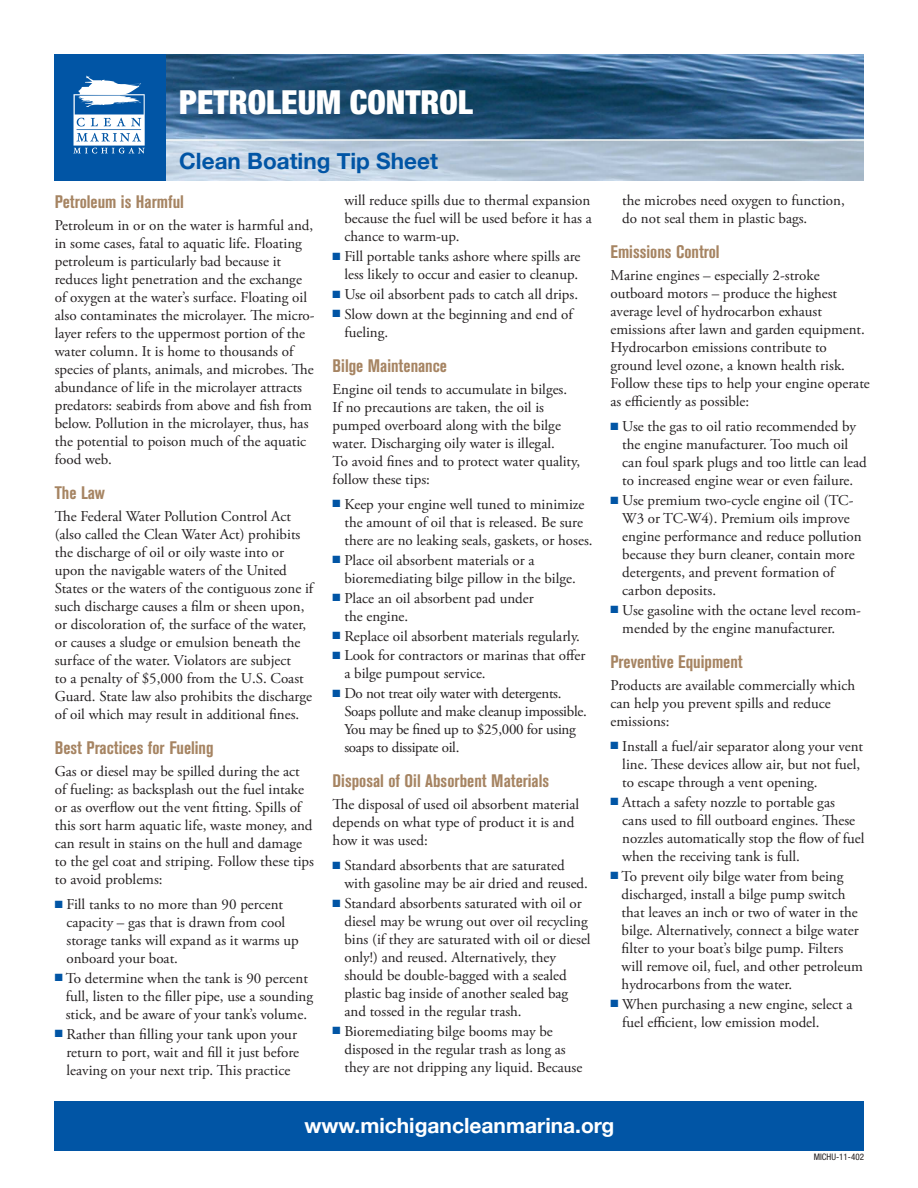
<style>
.page{position:relative;width:918px;height:1188px;background:#fff}
.page>*{position:absolute;margin:0;border:0;box-sizing:border-box;transform-origin:0 0}
.t1{font:900 condensed 33px "Helvetica Neue";color:#fff}
.t2{font:700 22.5px "Helvetica Neue";color:#0155a5}
.t3{font:700 21px "Helvetica Neue";color:#fff}
.subhead_2{font:700 condensed 18px "Akzidenz Grotesk BE";color:#a68462}
.Body_text_bullets{font:15px/18px "Adobe Garamond Pro";color:#231f20}
.Body_text{font:15px/18px "Adobe Garamond Pro";color:#231f20}
.Body_text_bullet_las{font:15px/18px "Adobe Garamond Pro";color:#231f20}
.Body_text_bullet_las-2{font:15px/18px "Adobe Garamond Pro";letter-spacing:-.02em;color:#231f20}
.t4{font:condensed 9px "Helvetica Neue";color:#231f20}
.s1{color:#0155a5}
</style>
<div class="page">
<img style="left:166px;top:55px;width:698px;height:125px">
<div style="left:54px;top:54px;width:112px;height:126px;background:#0155a5"></div>
<svg style="left:73px;top:76px;width:72px;height:78px"></svg>
<div style="left:54px;top:1101px;width:810px;height:50px;background:#0155a5"></div>
<p class="t1" style="left:179px;top:82px;width:295px">PETROLEUM CONTROL</p>
<p class="t2" style="left:179px;top:147px;width:260px">Clean Boating Tip Sheet</p>
<p class="subhead_2" style="left:55px;top:191px;width:131px">Petroleum is Harmful</p>
<p class="Body_text" style="left:55px;top:217px;width:261px">Petroleum in or on the water is harmful and, in some cases, fatal to aquatic life. Floating petroleum is particularly bad because it reduces light penetration and the exchange of oxygen at the water’s surface. Floating oil also contaminates the microlayer. The micro&shy;layer refers to the uppermost portion of the water column. It is home to thousands of species of plants, animals, and microbes. The abundance of life in the microlayer attracts predators: seabirds from above and fish from below. Pollution in the microlayer, thus, has the potential to poison much of the aquatic food web.</p>
<p class="subhead_2" style="left:55px;top:483px;width:52px">The Law</p>
<p class="Body_text" style="left:55px;top:508px;width:260px">The Federal Water Pollution Control Act (also called the Clean Water Act) prohibits the discharge of oil or oily waste into or upon the navigable waters of the United States or the waters of the contiguous zone if such discharge causes a film or sheen upon, or discoloration of, the surface of the water, or causes a sludge or emulsion beneath the surface of the water. Violators are subject<br>to a penalty of $5,000 from the U.S. Coast Guard. State law also prohibits the discharge of oil which may result in additional fines.</p>
<p class="subhead_2" style="left:55px;top:738px;width:160px">Best Practices for Fueling</p>
<p class="Body_text" style="left:55px;top:763px;width:261px">Gas or diesel may be spilled during the act of fueling: as backsplash out the fuel intake or as overflow out the vent fitting. Spills of this sort harm aquatic life, waste money, and can result in stains on the hull and damage to the gel coat and striping. Follow these tips to avoid problems:</p>
<p class="Body_text_bullets" style="left:66px;top:896px;width:234px;text-indent:-12px"><span class="s1">■</span> Fill tanks to no more than 90 percent capacity – gas that is drawn from cool storage tanks will expand as it warms up onboard your boat.</p>
<p class="Body_text_bullets" style="left:66px;top:970px;width:249px;text-indent:-11px"><span class="s1">■</span> To determine when the tank is 90 percent full, listen to the filler pipe, use a sounding stick, and be aware of your tank’s volume.</p>
<p class="Body_text_bullets" style="left:66px;top:1026px;width:234px;text-indent:-12px"><span class="s1">■</span> Rather than filling your tank upon your return to port, wait and fill it just before leaving on your next trip. This practice</p>
<p class="Body_text_bullets" style="left:344px;top:192px;width:249px;text-align:justify">will reduce spills due to thermal expansion because the fuel will be used before it has a chance to warm-up.</p>
<p class="Body_text_bullets" style="left:333px;top:248px;width:249px;text-align:right"><span class="s1">■</span> Fill portable tanks ashore where spills are less likely to occur and easier to cleanup.</p>
<p class="Body_text_bullets" style="left:333px;top:286px;width:247px"><span class="s1">■</span> Use oil absorbent pads to catch all drips.</p>
<p class="Body_text_bullet_las" style="left:344px;top:306px;width:230px;text-indent:-12px"><span class="s1">■</span> Slow down at the beginning and end of fueling.</p>
<p class="subhead_2" style="left:333px;top:356px;width:116px">Bilge Maintenance</p>
<p class="Body_text" style="left:333px;top:381px;width:249px">Engine oil tends to accumulate in bilges.<br>If no precautions are taken, the oil is pumped overboard along with the bilge water. Discharging oily water is illegal.<br>To avoid fines and to protect water quality, follow these tips:</p>
<p class="Body_text_bullets" style="left:344px;top:496px;width:250px;text-indent:-12px"><span class="s1">■</span> Keep your engine well tuned to minimize the amount of oil that is released. Be sure there are no leaking seals, gaskets, or hoses.</p>
<p class="Body_text_bullets" style="left:344px;top:552px;width:233px;text-indent:-12px"><span class="s1">■</span> Place oil absorbent materials or a bioremediating bilge pillow in the bilge.</p>
<p class="Body_text_bullets" style="left:344px;top:589px;width:191px;text-indent:-12px"><span class="s1">■</span> Place an oil absorbent pad under the engine.</p>
<p class="Body_text_bullets" style="left:333px;top:627px;width:249px"><span class="s1">■</span> Replace oil absorbent materials regularly.</p>
<p class="Body_text_bullets" style="left:344px;top:647px;width:243px;text-indent:-12px"><span class="s1">■</span> Look for contractors or marinas that offer a bilge pumpout service.</p>
<p class="Body_text_bullet_las-2" style="left:344px;top:685px;width:244px;text-indent:-12px"><span class="s1">■</span> Do not treat oily water with detergents.<br>Soaps pollute and make cleanup impossible.<br>You may be fined up to $25,000 for using soaps to dissipate oil.</p>
<p class="subhead_2" style="left:333px;top:771px;width:218px">Disposal of Oil Absorbent Materials</p>
<p class="Body_text" style="left:333px;top:796px;width:248px">The disposal of used oil absorbent material depends on what type of product it is and how it was used:</p>
<p class="Body_text_bullets" style="left:344px;top:857px;width:245px;text-indent:-12px"><span class="s1">■</span> Standard absorbents that are saturated with gasoline may be air dried and reused.</p>
<p class="Body_text_bullets" style="left:344px;top:895px;width:248px;text-indent:-12px"><span class="s1">■</span> Standard absorbents saturated with oil or diesel may be wrung out over oil recycling bins (if they are saturated with oil or diesel only!) and reused. Alternatively, they should be double-bagged with a sealed plastic bag inside of another sealed bag and tossed in the regular trash.</p>
<p class="Body_text_bullet_las" style="left:344px;top:1023px;width:239px;text-indent:-12px"><span class="s1">■</span> Bioremediating bilge booms may be disposed in the regular trash as long as they are not dripping any liquid. Because</p>
<p class="Body_text_bullet_las" style="left:622px;top:192px;width:224px">the microbes need oxygen to function, do not seal them in plastic bags.</p>
<p class="subhead_2" style="left:611px;top:242px;width:111px">Emissions Control</p>
<p class="Body_text" style="left:611px;top:267px;width:261px">Marine engines – especially 2-stroke outboard motors – produce the highest average level of hydrocarbon exhaust emissions after lawn and garden equipment.<br>Hydrocarbon emissions contribute to ground level ozone, a known health risk.<br>Follow these tips to help your engine operate as efficiently as possible:</p>
<p class="Body_text_bullets" style="left:622px;top:418px;width:246px;text-indent:-12px"><span class="s1">■</span> Use the gas to oil ratio recommended by the engine manufacturer. Too much oil can foul spark plugs and too little can lead to increased engine wear or even failure.</p>
<p class="Body_text_bullets" style="left:622px;top:492px;width:241px;text-indent:-12px"><span class="s1">■</span> Use premium two-cycle engine oil (TC-W3 or TC-W4). Premium oils improve engine performance and reduce pollution because they burn cleaner, contain more detergents, and prevent formation of carbon deposits.</p>
<p class="Body_text_bullet_las" style="left:622px;top:602px;width:240px;text-indent:-12px"><span class="s1">■</span> Use gasoline with the octane level recom&shy;mended by the engine manufacturer.</p>
<p class="subhead_2" style="left:611px;top:652px;width:134px">Preventive Equipment</p>
<p class="Body_text" style="left:611px;top:677px;width:246px">Products are available commercially which can help you prevent spills and reduce emissions:</p>
<p class="Body_text_bullets" style="left:622px;top:738px;width:242px;text-indent:-12px"><span class="s1">■</span> Install a fuel/air separator along your vent line. These devices allow air, but not fuel, to escape through a vent opening.</p>
<p class="Body_text_bullets" style="left:622px;top:794px;width:244px;text-indent:-12px"><span class="s1">■</span> Attach a safety nozzle to portable gas<br>cans used to fill outboard engines. These nozzles automatically stop the flow of fuel when the receiving tank is full.</p>
<p class="Body_text_bullets" style="left:622px;top:867px;width:243px;text-indent:-11px"><span class="s1">■</span> To prevent oily bilge water from being discharged, install a bilge pump switch that leaves an inch or two of water in the bilge. Alternatively, connect a bilge water filter to your boat’s bilge pump. Filters will remove oil, fuel, and other petroleum hydrocarbons from the water.</p>
<p class="Body_text_bullet_las" style="left:622px;top:995px;width:232px;text-indent:-12px"><span class="s1">■</span> When purchasing a new engine, select a fuel efficient, low emission model.</p>
<p class="t3" style="left:304px;top:1112px;width:311px">www.michigancleanmarina.org</p>
<p class="t4" style="left:814px;top:1152px;width:52px">MICHU-11-402</p>
</div>
